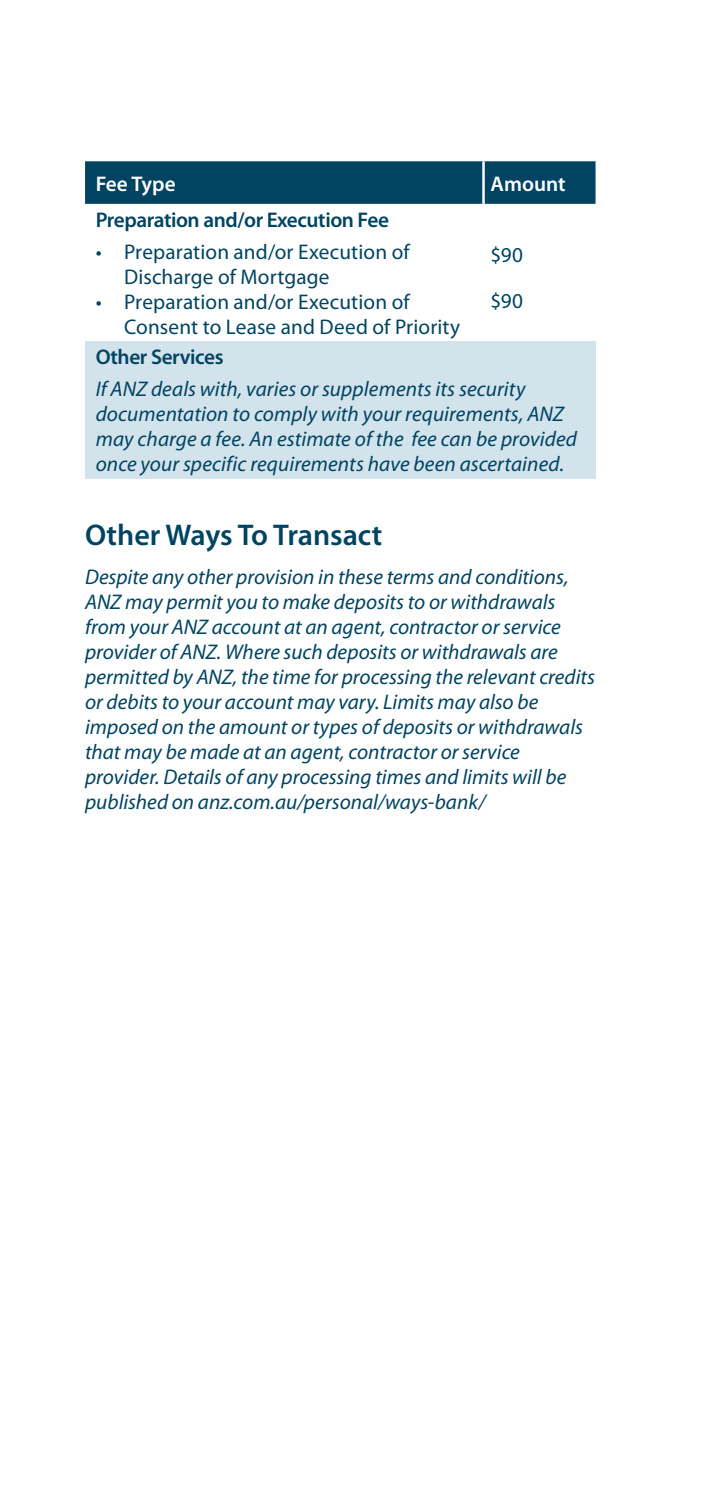
<style>
.page{position:relative;width:709px;height:1489px;background:#fff}
.page>*{position:absolute;margin:0;border:0;box-sizing:border-box;transform-origin:0 0}
.t1{font:600 30px "Myriad Pro";color:#004462}
.t2{font:italic 21.25px/25px "Myriad Pro";color:#004462}
.t3{font:21.25px/25px "Myriad Pro";letter-spacing:.01em;color:#004462}
.t4{font:600 21.25px "Myriad Pro";letter-spacing:-.02em;color:#004462}
.t5{font:600 21.25px "Myriad Pro";color:#fff}
</style>
<div class="page">
<div style="left:85px;top:161px;width:510px;height:43px;background:#004462"></div>
<div style="left:85px;top:341px;width:510px;height:137px;background:#d2e3ec"></div>
<hr style="left:482px;top:161px;width:3px;height:43px;background:#fff">
<p class="t5" style="left:96px;top:170px;width:81px">Fee Type</p>
<p class="t5" style="left:490px;top:170px;width:77px">Amount</p>
<p class="t4" style="left:96px;top:206px;width:295px">Preparation and/or Execution Fee</p>
<p class="t3" style="left:124px;top:239px;width:287px;text-indent:-28px">• Preparation and/or Execution of<br>Discharge of Mortgage</p>
<p class="t3" style="left:124px;top:289px;width:338px;text-indent:-28px">• Preparation and/or Execution of<br>Consent to Lease and Deed of Priority</p>
<p class="t3" style="left:490px;top:231px;width:34px;line-height:46.2px">$90 $90</p>
<p class="t4" style="left:96px;top:343px;width:129px">Other Services</p>
<p class="t2" style="left:96px;top:376px;width:483px">If ANZ deals with, varies or supplements its security documentation to comply with your requirements, ANZ may charge a fee. An estimate of the fee can be provided once your specific requirements have been ascertained.</p>
<h1 class="t1" style="left:85px;top:515px;width:299px">Other Ways To Transact</h1>
<p class="t2" style="left:85px;top:564px;width:511px">Despite any other provision in these terms and conditions, ANZ may permit you to make deposits to or withdrawals from your ANZ account at an agent, contractor or service provider of ANZ. Where such deposits or withdrawals are permitted by ANZ, the time for processing the relevant credits or debits to your account may vary. Limits may also be imposed on the amount or types of deposits or withdrawals that may be made at an agent, contractor or service provider. Details of any processing times and limits will be published on anz.com.au/personal/ways-bank/</p>
</div>
